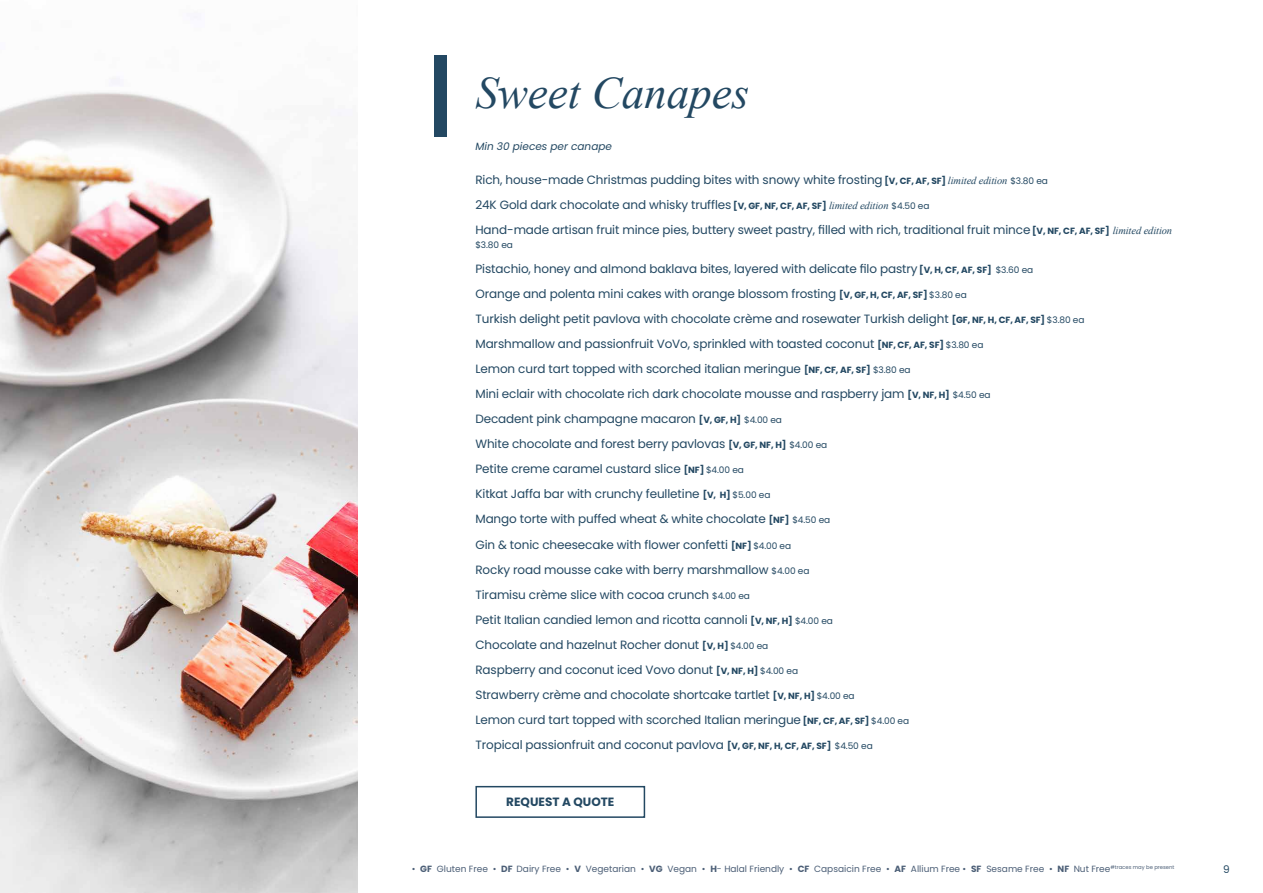
<style>
.page{position:relative;width:1263px;height:893px;background:#fff}
.page>*{position:absolute;margin:0;border:0;box-sizing:border-box;transform-origin:0 0}
.t1{font:italic 45px "Times New Roman";color:#234862}
.t2{font:12px/25px "Poppins";letter-spacing:-.01em;color:#234862}
.t3{font:700 12px "Poppins";color:#234862}
.t4{font:italic 10.5px "Poppins";color:#234862}
.t5{font:10.5px "Poppins";color:#234862}
.t6{font:9px "Poppins";color:#4b5e76}
.t7{font:9px "Poppins";color:#234862}
.t8{font:5.25px "Poppins";color:#4b5e76}
.s1{font-weight:700;font-size:9px}
.s2{font-family:"Times New Roman";font-style:italic;font-size:10.5px}
.s3{font-size:9px}
.s4{font-weight:700}
</style>
<div class="page">
<div style="left:434px;top:55px;width:13px;height:82px;background:#234862"></div>
<img style="left:0;top:16px;width:357px;height:877px">
<div style="left:475px;top:786px;width:170px;height:32px;border:2px solid #234862"></div>
<h1 class="t1" style="left:475px;top:62px;width:275px">Sweet Canapes</h1>
<p class="t4" style="left:475px;top:140px;width:138px">Min 30 pieces per canape</p>
<p class="t2" style="left:475px;top:167px;width:698px">Rich, house-made Christmas pudding bites with snowy white frosting <span class="s1">[V, CF, AF, SF]</span> <span class="s2">limited edition</span> <span class="s3">$3.80 ea<br></span>24K Gold dark chocolate and whisky truffles <span class="s1">[V, GF, NF, CF, AF, SF]</span> <span class="s2">limited edition</span> <span class="s3">$4.50 ea<br></span>Hand-made artisan fruit mince pies, buttery sweet pastry, filled with rich, traditional fruit mince <span class="s1">[V, NF, CF, AF, SF]</span> <span class="s2">limited edition</span></p>
<p class="t7" style="left:475px;top:240px;width:39px">$3.80 ea</p>
<p class="t2" style="left:475px;top:256px;width:610px">Pistachio, honey and almond baklava bites, layered with delicate filo pastry <span class="s1">[V, H, CF, AF, SF]</span> <span class="s3">$3.60 ea<br></span>Orange and polenta mini cakes with orange blossom frosting <span class="s1">[V, GF, H, CF, AF, SF]</span> <span class="s3">$3.80 ea<br></span>Turkish delight petit pavlova with chocolate crème and rosewater Turkish delight <span class="s1">[GF, NF, H, CF, AF, SF]</span> <span class="s3">$3.80 ea </span>Marshmallow and passionfruit VoVo, sprinkled with toasted coconut <span class="s1">[NF, CF, AF, SF]</span> <span class="s3">$3.80 ea<br></span>Lemon curd tart topped with scorched italian meringue <span class="s1">[NF, CF, AF, SF]</span> <span class="s3">$3.80 ea<br></span>Mini eclair with chocolate rich dark chocolate mousse and raspberry jam <span class="s1">[V, NF, H]</span> <span class="s3">$4.50 ea<br></span>Decadent pink champagne macaron <span class="s1">[V, GF, H]</span> <span class="s3">$4.00 ea<br></span>White chocolate and forest berry pavlovas <span class="s1">[V, GF, NF, H]</span> <span class="s3">$4.00 ea<br></span>Petite creme caramel custard slice <span class="s1">[NF]</span> <span class="s3">$4.00 ea<br></span>Kitkat Jaffa bar with crunchy feulletine <span class="s1">[V, H]</span> <span class="s3">$5.00 ea<br></span>Mango torte with puffed wheat &amp; white chocolate <span class="s1">[NF]</span> <span class="s3">$4.50 ea<br></span>Gin &amp; tonic cheesecake with flower confetti <span class="s1">[NF]</span> <span class="s3">$4.00 ea<br></span>Rocky road mousse cake with berry marshmallow <span class="s3">$4.00 ea<br></span>Tiramisu crème slice with cocoa crunch <span class="s3">$4.00 ea<br></span>Petit Italian candied lemon and ricotta cannoli <span class="s1">[V, NF, H]</span> <span class="s3">$4.00 ea<br></span>Chocolate and hazelnut Rocher donut <span class="s1">[V, H]</span> <span class="s3">$4.00 ea<br></span>Raspberry and coconut iced Vovo donut <span class="s1">[V, NF, H]</span> <span class="s3">$4.00 ea<br></span>Strawberry crème and chocolate shortcake tartlet <span class="s1">[V, NF, H]</span> <span class="s3">$4.00 ea<br></span>Lemon curd tart topped with scorched Italian meringue <span class="s1">[NF, CF, AF, SF]</span> <span class="s3">$4.00 ea<br></span>Tropical passionfruit and coconut pavlova <span class="s1">[V, GF, NF, H, CF, AF, SF]</span> <span class="s3">$4.50 ea</span></p>
<p class="t3" style="left:506px;top:795px;width:110px">REQUEST A QUOTE</p>
<p class="t6" style="left:412px;top:863px;width:700px">• <span class="s4">GF</span> Gluten Free • <span class="s4">DF</span> Dairy Free • <span class="s4">V</span> Vegetarian • <span class="s4">VG</span> Vegan • <span class="s4">H</span>- Halal Friendly • <span class="s4">CF</span> Capsaicin Free • <span class="s4">AF</span> Allium Free • <span class="s4">SF</span> Sesame Free • <span class="s4">NF</span> Nut Free</p>
<p class="t5" style="left:1223px;top:863px;width:8px">9</p>
<p class="t8" style="left:1110px;top:864px;width:65px">#traces may be present</p>
</div>
